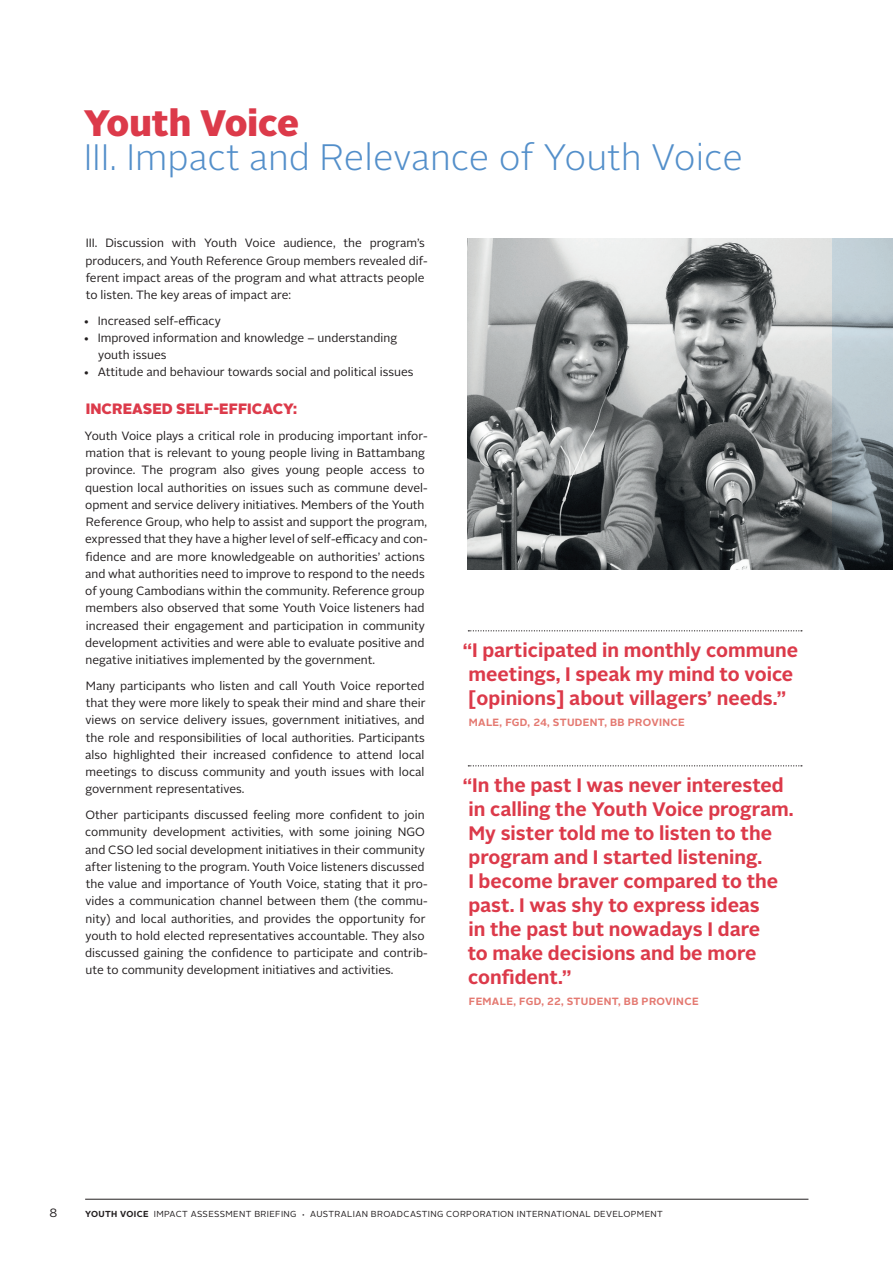
<style>
.page{position:relative;width:893px;height:1263px;background:#fff}
.page>*{position:absolute;margin:0;border:0;box-sizing:border-box;transform-origin:0 0}
.t1{font:300 36.75px "Alright Sans";color:#538fca}
.t2{font:900 36.75px "Alright Sans";color:#dc3a4a}
.t3{font:700 19.5px/24px "Alright Sans";color:#dc3a4a}
.t4{font:900 15px "Alright Sans";color:#dc3a4a}
.t5{font:12px/17.2px "Alright Sans";color:#231f20}
.t6{font:700 10.5px "Alright Sans";letter-spacing:.03em;color:#e47971}
.t7{font:8.7px "Alright Sans";letter-spacing:.04em;color:#231f20}
.s1{font-weight:700}
.s2{font-weight:300;font-size:6px}
</style>
<div class="page">
<hr style="left:85px;top:1199px;width:723px;height:1px;background:#231f20">
<img style="left:468px;top:238px;width:364px;height:332px">
<svg style="left:468px;top:630px;width:334px;height:1px"></svg>
<svg style="left:468px;top:765px;width:334px;height:1px"></svg>
<svg style="left:832px;top:238px;width:61px;height:332px;background:#95a1a7"></svg>
<h1 class="t2" style="left:84px;top:96px;width:217px">Youth Voice</h1>
<h1 class="t1" style="left:84px;top:133px;width:661px">III. Impact and Relevance of Youth Voice</h1>
<p class="t5" style="left:85px;top:235px;width:344px">III. Discussion with Youth Voice audience, the program’s producers, and Youth Reference Group members revealed dif&shy;ferent impact areas of the program and what attracts people to listen. The key areas of impact are:</p>
<p class="t5" style="left:83px;top:312px;width:139px">• Increased self-efficacy</p>
<p class="t5" style="left:98px;top:329px;width:301px;text-indent:-15px">• Improved information and knowledge – understanding youth issues</p>
<p class="t5" style="left:83px;top:363px;width:332px">• Attitude and behaviour towards social and political issues</p>
<p class="t4" style="left:86px;top:398px;width:212px">INCREASED SELF-EFFICACY:</p>
<p class="t5" style="left:85px;top:427px;width:345px">Youth Voice plays a critical role in producing important infor&shy;mation that is relevant to young people living in Battambang province. The program also gives young people access to question local authorities on issues such as commune devel&shy;opment and service delivery initiatives. Members of the Youth Reference Group, who help to assist and support the program, expressed that they have a higher level of self-efficacy and con&shy;fidence and are more knowledgeable on authorities’ actions and what authorities need to improve to respond to the needs of young Cambodians within the community. Reference group members also observed that some Youth Voice listeners had increased their engagement and participation in community development activities and were able to evaluate positive and negative initiatives implemented by the government.</p>
<p class="t5" style="left:85px;top:677px;width:342px;text-align:justify">Many participants who listen and call Youth Voice reported that they were more likely to speak their mind and share their views on service delivery issues, government initiatives, and the role and responsibilities of local authorities. Participants also highlighted their increased confidence to attend local meetings to discuss community and youth issues with local government representatives.</p>
<p class="t5" style="left:85px;top:806px;width:344px">Other participants discussed feeling more confident to join community development activities, with some joining NGO and CSO led social development initiatives in their community after listening to the program. Youth Voice listeners discussed the value and importance of Youth Voice, stating that it pro&shy;vides a communication channel between them (the commu&shy;nity) and local authorities, and provides the opportunity for youth to hold elected representatives accountable. They also discussed gaining the confidence to participate and contrib&shy;ute to community development initiatives and activities.</p>
<h2 class="t3" style="left:463px;top:638px;width:337px">“I participated in monthly commune meetings, I speak my mind to voice [opinions] about villagers’ needs.”</h2>
<p class="t6" style="left:469px;top:715px;width:217px">MALE, FGD, 24, STUDENT, BB PROVINCE</p>
<p class="t3" style="left:463px;top:773px;width:332px">“In the past I was never interested in calling the Youth Voice program.<br>My sister told me to listen to the program and I started listening.<br>I become braver compared to the past. I was shy to express ideas<br>in the past but nowadays I dare<br>to make decisions and be more confident.”</p>
<p class="t6" style="left:469px;top:994px;width:231px">FEMALE, FGD, 22, STUDENT, BB PROVINCE</p>
<p class="t5" style="left:50px;top:1204px;width:9px">8</p>
<p class="t7" style="left:85px;top:1208px;width:579px"><span class="s1">YOUTH VOICE</span> IMPACT ASSESSMENT BRIEFING <span class="s2">•</span> AUSTRALIAN BROADCASTING CORPORATION INTERNATIONAL DEVELOPMENT</p>
</div>
